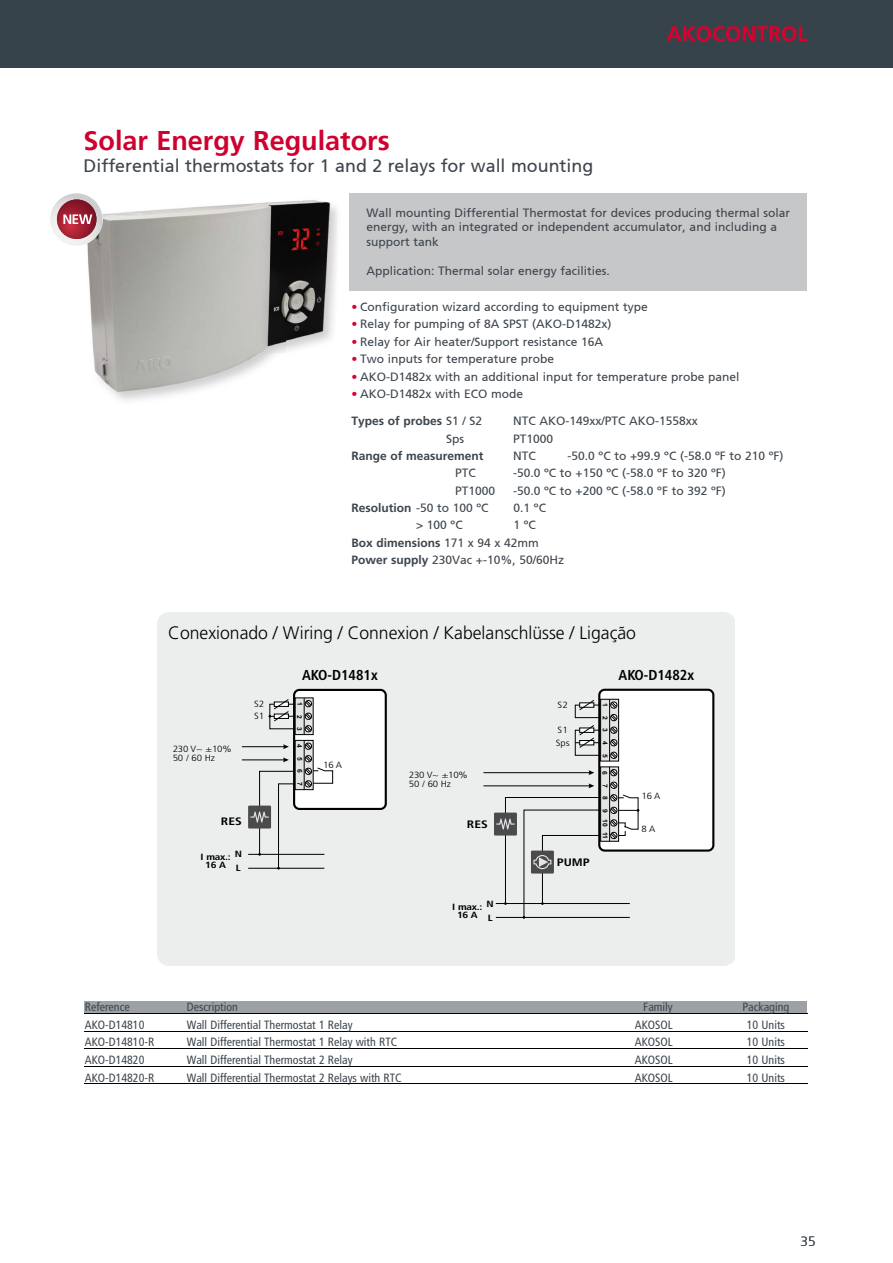
<style>
.page{position:relative;width:893px;height:1263px;background:#fff}
.page>*{position:absolute;margin:0;border:0;box-sizing:border-box;transform-origin:0 0}
.t1{font:700 27px "Frutiger 65";color:#ce012f}
.t2{font:700 21px "Frutiger 65";color:#dc002e}
.t3{font:300 18px "Frutiger 45";color:#000}
.t4{font:18px "Frutiger 55 Roman";color:#3d454c}
.t5{font:700 condensed 14.4px "Frutiger 67";color:#000}
.t6{font:300 13.5px "Frutiger 45";color:#36434b}
.t7{font:12px/14.4px "Frutiger 55 Roman";color:#3d454c}
.t8{font:condensed 12px "Frutiger";color:#3d454c}
.t9{font:700 12px "Frutiger";color:#3d454c}
.t10{font:700 condensed 10.8px "Frutiger 67";color:#000;scale:1.25 1}
.t11{font:300 condensed 9px/8.4px "Frutiger 47";letter-spacing:-.02em;color:#000;scale:1.25 1}
.t12{font:700 condensed 9px/7.8px "Frutiger 67";letter-spacing:-.02em;color:#000;scale:1.25 1}
.t13{font:700 6.6px "Arial";color:#000}
.s1{color:#dc002e}
.s2{font-family:"Frutiger 55 Roman";font-weight:400}
.s3{font-family:"Frutiger";font-weight:700}
</style>
<div class="page">
<div style="left:0;top:0;width:893px;height:67px;background:#36434b"></div>
<img style="left:129px;top:218px;width:208px;height:183px">
<img style="left:103px;top:200px;width:234px;height:18px">
<img style="left:87px;top:218px;width:42px;height:183px">
<div style="left:157px;top:613px;width:578px;height:353px;background:#eceded"></div>
<div style="left:294px;top:690px;width:92px;height:119px;background:#fff;border-radius:5px"></div>
<div style="left:293px;top:689px;width:94px;height:121px;border:2px solid #000;border-radius:5px"></div>
<div style="left:599px;top:690px;width:114px;height:160px;background:#fff;border-radius:5px"></div>
<div style="left:598px;top:689px;width:116px;height:163px;border:2px solid #000;border-radius:5px"></div>
<hr style="left:483px;top:785px;width:107px;height:1px;background:#000">
<hr style="left:483px;top:772px;width:107px;height:1px;background:#000">
<hr style="left:242px;top:759px;width:43px;height:1px;background:#000">
<hr style="left:242px;top:746px;width:43px;height:1px;background:#000">
<hr style="left:248px;top:868px;width:76px;height:1px;background:#000">
<hr style="left:248px;top:854px;width:76px;height:1px;background:#000">
<div style="left:494px;top:812px;width:23px;height:23px;background:#4b4b4d"></div>
<svg style="left:496px;top:699px;width:143px;height:220px;background:#d6d7d7"></svg>
<div style="left:248px;top:805px;width:23px;height:23px;background:#4b4b4d"></div>
<svg style="left:250px;top:697px;width:83px;height:172px"></svg>
<div style="left:349px;top:193px;width:457px;height:98px;background:#c5c7c9"></div>
<div style="left:84px;top:1001px;width:722px;height:12px;background:#9da1a5"></div>
<hr style="left:85px;top:1013px;width:723px;height:1px;background:#000">
<hr style="left:85px;top:1031px;width:723px;height:1px;background:#000">
<hr style="left:85px;top:1048px;width:723px;height:1px;background:#000">
<hr style="left:85px;top:1066px;width:723px;height:1px;background:#000">
<hr style="left:85px;top:1083px;width:723px;height:1px;background:#000">
<svg style="left:50px;top:193px;width:53px;height:53px"></svg>
<h1 class="t1" style="left:84px;top:125px;width:308px">Solar Energy Regulators</h1>
<h3 class="t4" style="left:84px;top:155px;width:511px">Differential thermostats for 1 and 2 relays for wall mounting</h3>
<h2 class="t2" style="left:667px;top:22px;width:143px">AKOCONTROL</h2>
<h2 class="t2" style="left:716px;top:22px;width:94px">AKOELEC</h2>
<p class="t7" style="left:367px;top:206px;width:425px">Wall mounting Differential Thermostat for devices producing thermal solar energy, with an integrated or independent accumulator, and including a support tank</p>
<p class="t7" style="left:367px;top:263px;width:245px">Application: Thermal solar energy facilities.</p>
<p class="t7" style="left:351px;top:300px;width:298px"><span class="s1">•</span> Configuration wizard according to equipment type</p>
<p class="t7" style="left:351px;top:317px;width:261px"><span class="s1">•</span> Relay for pumping of 8A SPST (AKO-D1482x)</p>
<p class="t7" style="left:351px;top:335px;width:253px"><span class="s1">•</span> Relay for Air heater/Support resistance 16A</p>
<p class="t7" style="left:351px;top:352px;width:204px"><span class="s1">•</span> Two inputs for temperature probe</p>
<p class="t7" style="left:351px;top:369px;width:389px"><span class="s1">•</span> AKO-D1482x with an additional input for temperature probe panel</p>
<p class="t7" style="left:351px;top:387px;width:173px"><span class="s1">•</span> AKO-D1482x with ECO mode</p>
<p class="t9" style="left:351px;top:414px;width:132px">Types of probes <span class="s2">S1 / S2</span></p>
<p class="t7" style="left:513px;top:414px;width:186px">NTC AKO-149xx/PTC AKO-1558xx</p>
<p class="t7" style="left:446px;top:431px;width:19px">Sps</p>
<p class="t7" style="left:513px;top:431px;width:42px">PT1000</p>
<p class="t9" style="left:351px;top:449px;width:134px">Range of measurement</p>
<p class="t7" style="left:513px;top:449px;width:24px">NTC</p>
<p class="t7" style="left:568px;top:449px;width:218px">-50.0 ºC to +99.9 ºC (-58.0 ºF to 210 ºF)</p>
<p class="t7" style="left:455px;top:466px;width:22px">PTC</p>
<p class="t7" style="left:513px;top:466px;width:214px">-50.0 ºC to +150 ºC (-58.0 ºF to 320 ºF)</p>
<p class="t7" style="left:455px;top:483px;width:42px">PT1000</p>
<p class="t7" style="left:513px;top:483px;width:214px">-50.0 ºC to +200 ºC (-58.0 ºF to 392 ºF)</p>
<p class="t9" style="left:351px;top:501px;width:138px">Resolution <span class="s2">-50 to 100 ºC</span></p>
<p class="t7" style="left:514px;top:501px;width:34px">0.1 ºC</p>
<p class="t7" style="left:416px;top:518px;width:48px">&gt; 100 ºC</p>
<p class="t7" style="left:514px;top:518px;width:24px">1 ºC</p>
<p class="t9" style="left:351px;top:536px;width:189px">Box dimensions <span class="s2">171 x 94 x 42mm</span></p>
<p class="t7" style="left:351px;top:553px;width:214px"><span class="s3">Power supply</span> 230Vac +-10%, 50/60Hz</p>
<h3 class="t3" style="left:168px;top:625px;width:469px">Conexionado / Wiring / Connexion / Kabelanschlüsse / Ligação</h3>
<p class="t11" style="left:173px;top:746px;width:49px">230 V~ ±10%<br>50/60Hz</p>
<p class="t11" style="left:254px;top:701px;width:10px">S2</p>
<p class="t11" style="left:254px;top:713px;width:10px">S1</p>
<p class="t5" style="left:302px;top:667px;width:77px">AKO-D1481x</p>
<p class="t13" style="left:303px;top:702px;width:5px;rotate:90deg">1</p>
<p class="t13" style="left:303px;top:727px;width:5px;rotate:90deg">3</p>
<p class="t13" style="left:303px;top:744px;width:5px;rotate:90deg">4</p>
<p class="t13" style="left:303px;top:757px;width:5px;rotate:90deg">5</p>
<p class="t13" style="left:303px;top:769px;width:5px;rotate:90deg">6</p>
<p class="t13" style="left:303px;top:782px;width:5px;rotate:90deg">7</p>
<p class="t13" style="left:303px;top:714px;width:5px;rotate:90deg">2</p>
<p class="t11" style="left:323px;top:761px;width:17px">16A</p>
<p class="t11" style="left:409px;top:772px;width:49px">230 V~ ±10%<br>50/60Hz</p>
<p class="t10" style="left:221px;top:815px;width:18px">RES</p>
<p class="t10" style="left:467px;top:818px;width:18px">RES</p>
<p class="t12" style="left:235px;top:850px;width:7px">N</p>
<p class="t12" style="left:205px;top:853px;width:30px;text-indent:-5px">I max.:<br>16A L</p>
<p class="t12" style="left:486px;top:900px;width:7px">N</p>
<p class="t12" style="left:457px;top:903px;width:30px;text-indent:-5px">I max.:<br>16A L</p>
<p class="t11" style="left:558px;top:702px;width:10px">S2</p>
<p class="t11" style="left:556px;top:725px;width:13px;line-height:12.6px">S1<br>Sps</p>
<p class="t10" style="left:557px;top:856px;width:28px">PUMP</p>
<p class="t13" style="left:609px;top:703px;width:5px;rotate:90deg">1</p>
<p class="t13" style="left:609px;top:716px;width:5px;rotate:90deg">2</p>
<p class="t13" style="left:609px;top:728px;width:5px;rotate:90deg">3</p>
<p class="t13" style="left:609px;top:741px;width:5px;rotate:90deg">4</p>
<p class="t13" style="left:609px;top:753px;width:5px;rotate:90deg">5</p>
<p class="t13" style="left:609px;top:771px;width:5px;rotate:90deg">6</p>
<p class="t13" style="left:609px;top:783px;width:5px;rotate:90deg">7</p>
<p class="t13" style="left:609px;top:796px;width:5px;rotate:90deg">8</p>
<p class="t13" style="left:609px;top:809px;width:32px;rotate:90deg">9 10 11</p>
<p class="t5" style="left:619px;top:666px;width:77px">AKO-D1482x</p>
<p class="t11" style="left:642px;top:793px;width:17px">16A</p>
<p class="t11" style="left:642px;top:825px;width:12px">8A</p>
<p class="t8" style="left:85px;top:1000px;width:46px">Reference</p>
<p class="t8" style="left:187px;top:1000px;width:53px">Description</p>
<p class="t8" style="left:643px;top:1000px;width:31px">Family</p>
<p class="t8" style="left:742px;top:1000px;width:48px">Packaging</p>
<p class="t8" style="left:85px;top:1018px;width:61px">AKO-D14810</p>
<p class="t8" style="left:187px;top:1018px;width:167px">Wall Differential Thermostat 1 Relay</p>
<p class="t8" style="left:635px;top:1018px;width:40px">AKOSOL</p>
<p class="t8" style="left:747px;top:1018px;width:40px">10 Units</p>
<p class="t8" style="left:85px;top:1035px;width:71px">AKO-D14810-R</p>
<p class="t8" style="left:187px;top:1035px;width:212px">Wall Differential Thermostat 1 Relay with RTC</p>
<p class="t8" style="left:635px;top:1035px;width:40px">AKOSOL</p>
<p class="t8" style="left:747px;top:1035px;width:40px">10 Units</p>
<p class="t8" style="left:85px;top:1053px;width:61px">AKO-D14820</p>
<p class="t8" style="left:187px;top:1053px;width:167px">Wall Differential Thermostat 2 Relay</p>
<p class="t8" style="left:635px;top:1053px;width:40px">AKOSOL</p>
<p class="t8" style="left:747px;top:1053px;width:40px">10 Units</p>
<p class="t8" style="left:85px;top:1070px;width:71px">AKO-D14820-R</p>
<p class="t8" style="left:187px;top:1070px;width:216px">Wall Differential Thermostat 2 Relays with RTC</p>
<p class="t8" style="left:635px;top:1070px;width:40px">AKOSOL</p>
<p class="t8" style="left:747px;top:1070px;width:40px">10 Units</p>
<p class="t6" style="left:800px;top:1234px;width:17px">35</p>
</div>
